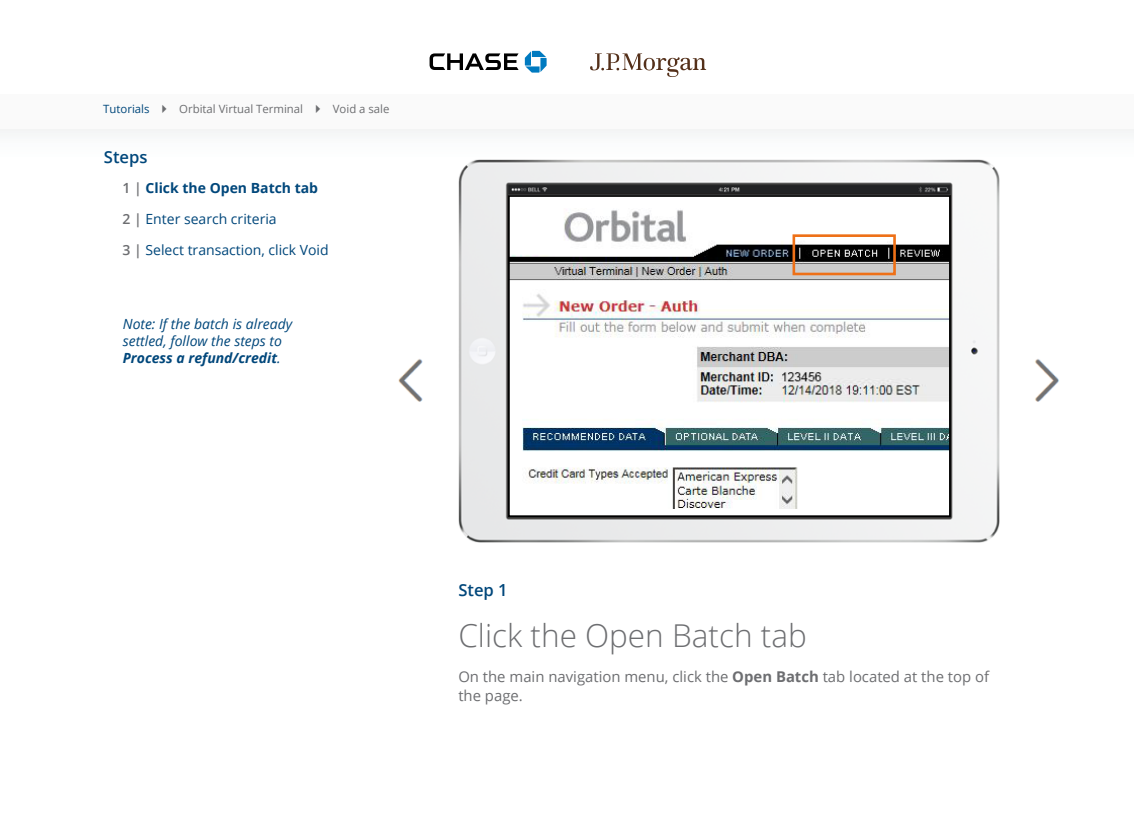
<style>
.page{position:relative;width:1134px;height:819px;background:#fff}
.page>*{position:absolute;margin:0;border:0;box-sizing:border-box;transform-origin:0 0}
.t1{font:300 31.5px "Open Sans";color:#6d6e71}
.t2{font:600 16.62px "Open Sans";color:#00477b}
.t3{font:14.88px/19.2px "Open Sans";color:#6d6e71}
.t4{font:italic 14px/16.8px "Open Sans";color:#00477b}
.t5{font:14px "Open Sans";color:#00477b}
.t6{font:700 14px "Open Sans";color:#00477b}
.t7{font:600 14px/30.8px "Open Sans";color:#6d6e71;text-align:justify}
.t8{font:11.38px "Open Sans";color:#6d6e71}
.t9{font:11.38px "Open Sans";color:#00477b}
.s1{font-weight:600;color:#6d6e71}
.s2{font-weight:700}
</style>
<div class="page">
<div style="left:0;top:95px;width:1134px;height:34px;background:#fafafa"></div>
<div style="left:0;top:129px;width:1134px;height:31px;background:#fbfcfd"></div>
<img style="left:458px;top:160px;width:542px;height:382px">
<img style="left:1035px;top:359px;width:24px;height:43px">
<img style="left:398px;top:359px;width:25px;height:43px">
<svg style="left:507px;top:194px;width:445px;height:324px"></svg>
<div style="left:793px;top:234px;width:103px;height:41px;border:3px solid #ee7017"></div>
<svg style="left:525px;top:51px;width:22px;height:22px"></svg>
<svg style="left:430px;top:53px;width:89px;height:17px"></svg>
<svg style="left:590px;top:53px;width:116px;height:24px"></svg>
<h1 class="t9" style="left:103px;top:101px;width:48px">Tutorials</h1>
<h1 class="t8" style="left:179px;top:101px;width:125px">Orbital Virtual Terminal</h1>
<h1 class="t8" style="left:333px;top:101px;width:58px">Void a sale</h1>
<h2 class="t2" style="left:104px;top:145px;width:45px">Steps</h2>
<p class="t6" style="left:122px;top:178px;width:197px"><span class="s1">1</span> Click the Open batch tab</p>
<p class="t5" style="left:122px;top:210px;width:156px"><span class="s1">2</span> Enter search criteria</p>
<p class="t5" style="left:122px;top:240px;width:208px"><span class="s1">3</span> Select transaction, click Void</p>
<p class="t7" style="left:134px;top:173px;width:9px">| | |</p>
<p class="t4" style="left:123px;top:315px;width:171px">Note: If the batch is already settled, follow the steps to<br><span class="s2">Process a refund/credit</span>.</p>
<h2 class="t2" style="left:458px;top:578px;width:51px">Step 1</h2>
<h2 class="t1" style="left:458px;top:614px;width:350px">click the Open Batch tab</h2>
<p class="t3" style="left:458px;top:666px;width:532px">On the main navigation menu, click the <span class="s2">Open batch</span> tab located at the top of the page.</p>
</div>
